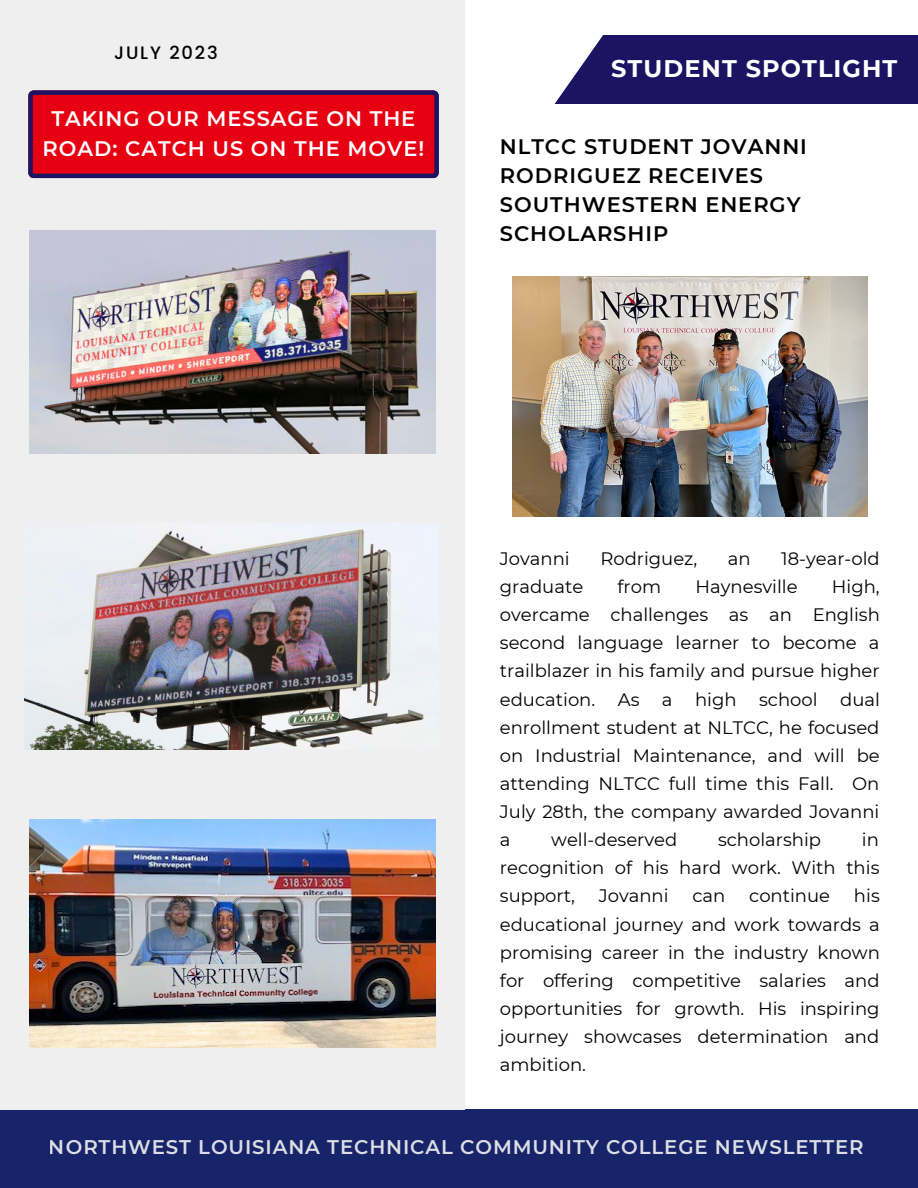
<style>
.page{position:relative;width:918px;height:1188px;background:#fff}
.page>*{position:absolute;margin:0;border:0;box-sizing:border-box;transform-origin:0 0}
.t1{font:700 24px "Montserrat";letter-spacing:.045em;color:#fff}
.t2{font:600 21px/29.2px "Montserrat";letter-spacing:.045em;color:#000}
.t3{font:600 21px/29.2px "Montserrat";letter-spacing:.045em;color:#fff;text-align:center}
.t4{font:600 19.8px "Montserrat";letter-spacing:.045em;color:#f9f9f9}
.t5{font:18px/28.2px "Montserrat";color:#000;text-align:justify}
.t6{font:500 18px "Poppins";letter-spacing:.1em;color:#000}
</style>
<div class="page">
<div style="left:0;top:1109px;width:918px;height:79px;background:#182469"></div>
<div style="left:0;top:0;width:464px;height:1109px;background:#efefef"></div>
<img style="left:513px;top:277px;width:354px;height:239px">
<div style="left:550px;top:35px;width:368px;height:69px;background:#1c1362"></div>
<svg style="left:550px;top:35px;width:53px;height:69px"></svg>
<img style="left:29px;top:230px;width:406px;height:223px">
<img style="left:29px;top:819px;width:406px;height:229px">
<img style="left:25px;top:523px;width:414px;height:226px">
<svg style="left:28px;top:90px;width:411px;height:88px;background:#ce021c"></svg>
<p class="t6" style="left:114px;top:40px;width:105px">JULY 2023</p>
<p class="t3" style="left:43px;top:104px;width:383px">TAKING OUR MESSAGE ON THE<br>ROAD: CATCH US ON THE MOVE!</p>
<p class="t1" style="left:611px;top:54px;width:288px">STUDENT SPOTLIGHT</p>
<p class="t2" style="left:500px;top:132px;width:309px">NLTCC STUDENT JOVANNI<br>RODRIGUEZ RECEIVES<br>SOUTHWESTERN ENERGY<br>SCHOLARSHIP</p>
<p class="t5" style="left:500px;top:544px;width:71px">Jovanni</p>
<p class="t5" style="left:600px;top:544px;width:98px">Rodriguez,</p>
<p class="t5" style="left:728px;top:544px;width:24px">an</p>
<p class="t5" style="left:781px;top:544px;width:100px">18-year-old</p>
<p class="t5" style="left:500px;top:572px;width:85px">graduate</p>
<p class="t5" style="left:618px;top:572px;width:45px">from</p>
<p class="t5" style="left:696px;top:572px;width:104px">Haynesville</p>
<p class="t5" style="left:500px;top:572px;width:382px;text-indent:332px">High, overcame challenges as an English second language learner to become a trailblazer in his family and pursue higher education. As a high school dual enrollment student at NLTCC, he focused on Industrial Maintenance, and will be attending NLTCC full time this Fall. On July 28th, the company awarded Jovanni a</p>
<p class="t5" style="left:500px;top:826px;width:381px;text-indent:362px">in recognition of his hard work. With this support,</p>
<p class="t5" style="left:551px;top:826px;width:128px">well-deserved</p>
<p class="t5" style="left:718px;top:826px;width:105px">scholarship</p>
<p class="t5" style="left:500px;top:882px;width:381px;text-indent:354px">his educational journey and work towards a promising career in the industry known for offering competitive salaries and opportunities for growth. His inspiring journey showcases determination and ambition.</p>
<p class="t5" style="left:599px;top:882px;width:71px">Jovanni</p>
<p class="t5" style="left:692px;top:882px;width:34px">can</p>
<p class="t5" style="left:749px;top:882px;width:82px">continue</p>
<p class="t4" style="left:49px;top:1135px;width:816px">NORTHWEST LOUISIANA TECHNICAL COMMUNITY COLLEGE NEWSLETTER</p>
</div>
